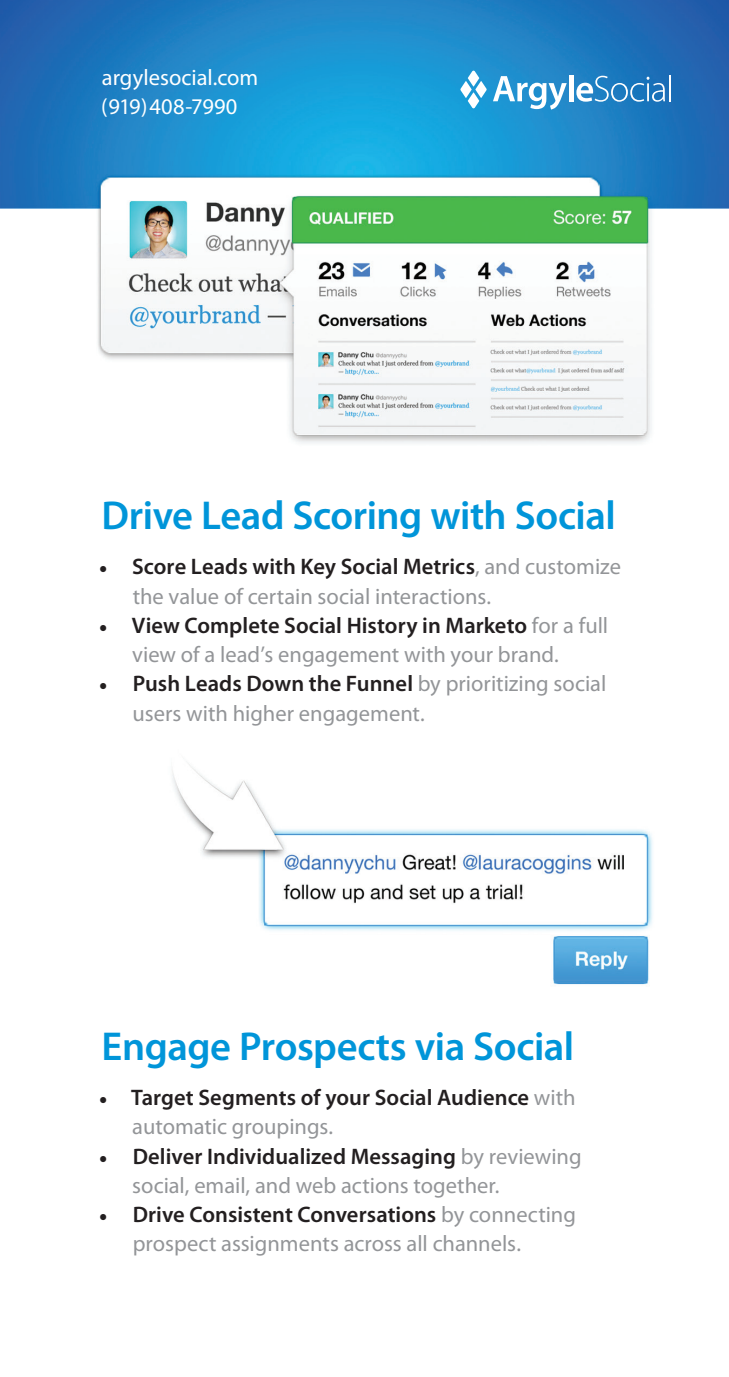
<style>
.page{position:relative;width:729px;height:1377px;background:#fff}
.page>*{position:absolute;margin:0;border:0;box-sizing:border-box;transform-origin:0 0}
.t1{font:600 40.5px "Myriad Pro";letter-spacing:-.01em;color:#0095d9}
.t2{font:22.5px/29.2px "Myriad Pro";color:#939598}
.t3{font:600 22.5px/29.2px "Myriad Pro";letter-spacing:.005em;color:#231f20}
.t4{font:22.5px "Myriad Pro";color:#fff}
.s1{font-family:"Minion Pro";font-weight:600;color:#231f20}
.s2{font-weight:600;color:#231f20}
.s3{font-family:"Minion Pro"}
.s4{font-weight:400;color:#939598}
</style>
<div class="page">
<img style="left:0;top:0;width:729px;height:985px">
<svg style="left:493px;top:76px;width:74px;height:34px"></svg>
<hr style="left:569px;top:75px;width:4px;height:26px;background:#fff">
<svg style="left:576px;top:76px;width:89px;height:26px;background:#4f97cd"></svg>
<hr style="left:669px;top:75px;width:2px;height:26px;background:#fff">
<svg style="left:460px;top:71px;width:27px;height:37px"></svg>
<p class="t4" style="left:102px;top:63px;width:158px">argylesocial.com</p>
<p class="t4" style="left:101px;top:93px;width:138px">(919)408-7990</p>
<p class="t1" style="left:102px;top:490px;width:516px">Drive Lead Scoring with Social</p>
<p class="t2" style="left:133px;top:552px;width:490px;text-indent:-34px"><span class="s1">•</span> <span class="s2">Score Leads with Key Social Metrics</span>, and customize the value of certain social interactions.</p>
<p class="t2" style="left:132px;top:610px;width:478px;text-indent:-33px"><span class="s1">•</span> <span class="s2">View Complete Social History in Marketo</span> for a full view of a lead’s engagement with your brand.</p>
<p class="t2" style="left:132px;top:669px;width:475px;text-indent:-34px"><span class="s1">•</span> <span class="s2">Push Leads Down the Funnel</span> by prioritizing social users with higher engagement.</p>
<p class="t1" style="left:102px;top:1020px;width:474px">Engage Prospects via Social</p>
<p class="t3" style="left:132px;top:1082px;width:445px;text-indent:-33px"><span class="s3">•</span> Target Segments of your Social Audience <span class="s4">with automatic groupings.</span></p>
<p class="t2" style="left:132px;top:1141px;width:451px;text-indent:-33px"><span class="s1">•</span> <span class="s2">Deliver Individualized Messaging</span> by reviewing social, email, and web actions together.</p>
<p class="t2" style="left:133px;top:1200px;width:445px;text-indent:-34px"><span class="s1">•</span> <span class="s2">Drive Consistent Conversations</span> by connecting prospect assignments across all channels.</p>
</div>
